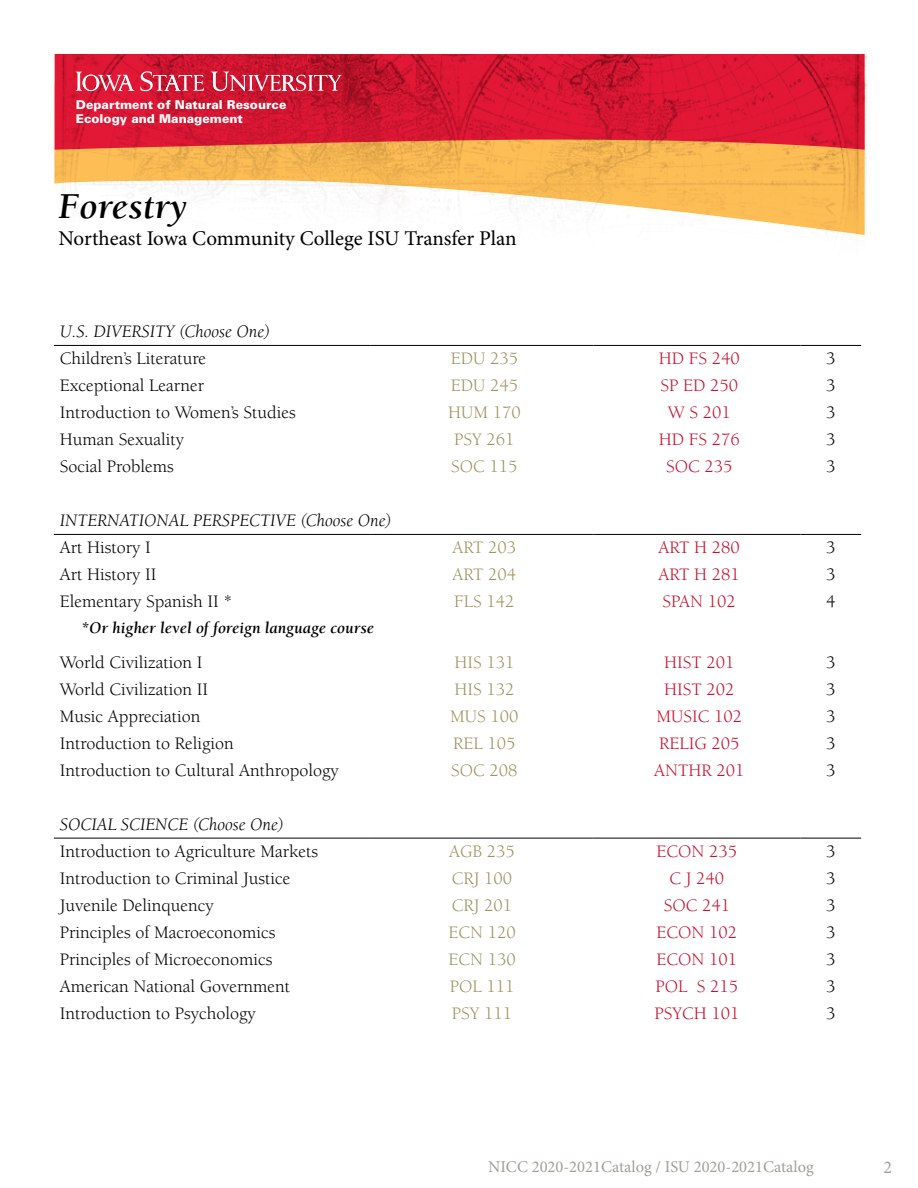
<style>
.page{position:relative;width:918px;height:1188px;background:#fff}
.page>*{position:absolute;margin:0;border:0;box-sizing:border-box;transform-origin:0 0}
.t1{font:italic 700 37.5px "Berkeley Std";color:#000}
.t2{font:21px "Minion Pro";letter-spacing:-.005em;color:#000}
.t3{font:18px "Berkeley Std";color:#000}
.t4{font:18px "Berkeley Std";color:#c8102e}
.t5{font:18px "Berkeley Std";color:#9b945f}
.t6{font:italic 18px "Berkeley Std";color:#000}
.t7{font:18px "Minion Pro";color:#a49e99}
.t8{font:16.5px "Minion Pro";color:#a49e99}
.t9{font:italic 700 16.5px "Berkeley Std";color:#000}
.t10{font:900 12.15px/14.5px "Univers";color:#fff}
</style>
<div class="page">
<img style="left:55px;top:54px;width:812px;height:181px">
<svg style="left:76px;top:72px;width:58px;height:19px"></svg>
<svg style="left:140px;top:71px;width:64px;height:21px"></svg>
<svg style="left:211px;top:72px;width:131px;height:19px;background:#d54e61"></svg>
<hr style="left:54px;top:345px;width:317px;height:1px;background:#000">
<hr style="left:371px;top:345px;width:223px;height:1px;background:#000">
<hr style="left:598px;top:345px;width:202px;height:1px;background:#000">
<hr style="left:800px;top:345px;width:61px;height:1px;background:#000">
<hr style="left:54px;top:534px;width:317px;height:1px;background:#000">
<hr style="left:371px;top:534px;width:223px;height:1px;background:#000">
<hr style="left:598px;top:534px;width:202px;height:1px;background:#000">
<hr style="left:800px;top:534px;width:61px;height:1px;background:#000">
<hr style="left:54px;top:838px;width:317px;height:1px;background:#000">
<hr style="left:371px;top:838px;width:223px;height:1px;background:#000">
<hr style="left:598px;top:838px;width:202px;height:1px;background:#000">
<hr style="left:800px;top:838px;width:61px;height:1px;background:#000">
<p class="t10" style="left:76px;top:97px;width:212px">Department of Natural Resource<br>Ecology and Management</p>
<h1 class="t1" style="left:58px;top:186px;width:130px">Forestry</h1>
<p class="t2" style="left:58px;top:224px;width:460px">Northeast Iowa Community College ISU Transfer Plan</p>
<p class="t6" style="left:60px;top:322px;width:212px">U.S. DIVERSITY (Choose One)</p>
<p class="t3" style="left:60px;top:349px;width:148px">Children’s Literature</p>
<p class="t5" style="left:451px;top:349px;width:69px">EDU 235</p>
<p class="t4" style="left:659px;top:349px;width:83px">HD FS 240</p>
<p class="t3" style="left:826px;top:349px;width:11px">3</p>
<p class="t3" style="left:60px;top:376px;width:146px">Exceptional Learner</p>
<p class="t5" style="left:451px;top:376px;width:69px">EDU 245</p>
<p class="t4" style="left:660px;top:376px;width:79px">SP ED 250</p>
<p class="t3" style="left:826px;top:376px;width:11px">3</p>
<p class="t3" style="left:60px;top:403px;width:237px">Introduction to Women’s Studies</p>
<p class="t5" style="left:448px;top:403px;width:74px">HUM 170</p>
<p class="t4" style="left:668px;top:403px;width:64px">W S 201</p>
<p class="t3" style="left:826px;top:403px;width:11px">3</p>
<p class="t3" style="left:60px;top:430px;width:126px">Human Sexuality</p>
<p class="t5" style="left:454px;top:430px;width:62px">PSY 261</p>
<p class="t4" style="left:659px;top:430px;width:82px">HD FS 276</p>
<p class="t3" style="left:826px;top:430px;width:11px">3</p>
<p class="t3" style="left:60px;top:457px;width:115px">Social Problems</p>
<p class="t5" style="left:451px;top:457px;width:68px">SOC 115</p>
<p class="t4" style="left:666px;top:457px;width:68px">SOC 235</p>
<p class="t3" style="left:826px;top:457px;width:11px">3</p>
<p class="t6" style="left:60px;top:511px;width:333px">INTERNATIONAL PERSPECTIVE (Choose One)</p>
<p class="t3" style="left:60px;top:538px;width:93px">Art History I</p>
<p class="t5" style="left:453px;top:538px;width:65px">ART 203</p>
<p class="t4" style="left:659px;top:538px;width:83px">ART H 280</p>
<p class="t3" style="left:826px;top:538px;width:11px">3</p>
<p class="t3" style="left:60px;top:565px;width:98px">Art History II</p>
<p class="t5" style="left:453px;top:565px;width:65px">ART 204</p>
<p class="t4" style="left:659px;top:565px;width:83px">ART H 281</p>
<p class="t3" style="left:826px;top:565px;width:11px">3</p>
<p class="t3" style="left:60px;top:592px;width:174px">Elementary Spanish II *</p>
<p class="t5" style="left:454px;top:592px;width:62px">FLS 142</p>
<p class="t4" style="left:663px;top:592px;width:75px">SPAN 102</p>
<p class="t3" style="left:826px;top:592px;width:11px">4</p>
<p class="t9" style="left:81px;top:619px;width:295px">*Or higher level of foreign language course</p>
<p class="t3" style="left:60px;top:653px;width:144px">World Civilization I</p>
<p class="t5" style="left:454px;top:653px;width:62px">HIS 131</p>
<p class="t4" style="left:664px;top:653px;width:72px">HIST 201</p>
<p class="t3" style="left:826px;top:653px;width:11px">3</p>
<p class="t3" style="left:60px;top:680px;width:150px">World Civilization II</p>
<p class="t5" style="left:454px;top:680px;width:62px">HIS 132</p>
<p class="t4" style="left:664px;top:680px;width:72px">HIST 202</p>
<p class="t3" style="left:826px;top:680px;width:11px">3</p>
<p class="t3" style="left:60px;top:707px;width:142px">Music Appreciation</p>
<p class="t5" style="left:450px;top:707px;width:70px">MUS 100</p>
<p class="t4" style="left:656px;top:707px;width:87px">MUSIC 102</p>
<p class="t3" style="left:826px;top:707px;width:11px">3</p>
<p class="t3" style="left:60px;top:734px;width:175px">Introduction to Religion</p>
<p class="t5" style="left:453px;top:734px;width:64px">REL 105</p>
<p class="t4" style="left:659px;top:734px;width:82px">RELIG 205</p>
<p class="t3" style="left:826px;top:734px;width:11px">3</p>
<p class="t3" style="left:60px;top:761px;width:280px">Introduction to Cultural Anthropology</p>
<p class="t5" style="left:451px;top:761px;width:68px">SOC 208</p>
<p class="t4" style="left:654px;top:761px;width:92px">ANTHR 201</p>
<p class="t3" style="left:826px;top:761px;width:11px">3</p>
<p class="t6" style="left:60px;top:814px;width:225px">SOCIAL SCIENCE (Choose One)</p>
<p class="t3" style="left:60px;top:842px;width:260px">Introduction to Agriculture Markets</p>
<p class="t5" style="left:449px;top:842px;width:67px">AGB 235</p>
<p class="t4" style="left:657px;top:842px;width:82px">ECON 235</p>
<p class="t3" style="left:826px;top:842px;width:11px">3</p>
<p class="t3" style="left:60px;top:869px;width:232px">Introduction to Criminal Justice</p>
<p class="t5" style="left:452px;top:869px;width:62px">CRJ 100</p>
<p class="t4" style="left:670px;top:869px;width:56px">C J 240</p>
<p class="t3" style="left:826px;top:869px;width:11px">3</p>
<p class="t3" style="left:60px;top:896px;width:155px">Juvenile Delinquency</p>
<p class="t5" style="left:452px;top:896px;width:62px">CRJ 201</p>
<p class="t4" style="left:664px;top:896px;width:68px">SOC 241</p>
<p class="t3" style="left:826px;top:896px;width:11px">3</p>
<p class="t3" style="left:60px;top:923px;width:217px">Principles of Macroeconomics</p>
<p class="t5" style="left:448px;top:923px;width:69px">ECN 120</p>
<p class="t4" style="left:657px;top:923px;width:82px">ECON 102</p>
<p class="t3" style="left:826px;top:923px;width:11px">3</p>
<p class="t3" style="left:60px;top:950px;width:214px">Principles of Microeconomics</p>
<p class="t5" style="left:448px;top:950px;width:69px">ECN 130</p>
<p class="t4" style="left:657px;top:950px;width:82px">ECON 101</p>
<p class="t3" style="left:826px;top:950px;width:11px">3</p>
<p class="t3" style="left:60px;top:977px;width:232px">American National Government</p>
<p class="t5" style="left:450px;top:977px;width:66px">POL 111</p>
<p class="t4" style="left:656px;top:977px;width:84px">POL S 215</p>
<p class="t3" style="left:826px;top:977px;width:11px">3</p>
<p class="t3" style="left:60px;top:1004px;width:197px">Introduction to Psychology</p>
<p class="t5" style="left:452px;top:1004px;width:62px">PSY 111</p>
<p class="t4" style="left:654px;top:1004px;width:87px">PSYCH 101</p>
<p class="t3" style="left:826px;top:1004px;width:11px">3</p>
<p class="t8" style="left:488px;top:1156px;width:327px">NICC 2020-2021Catalog / ISU 2020-2021Catalog</p>
<p class="t7" style="left:883px;top:1155px;width:10px">2</p>
</div>
